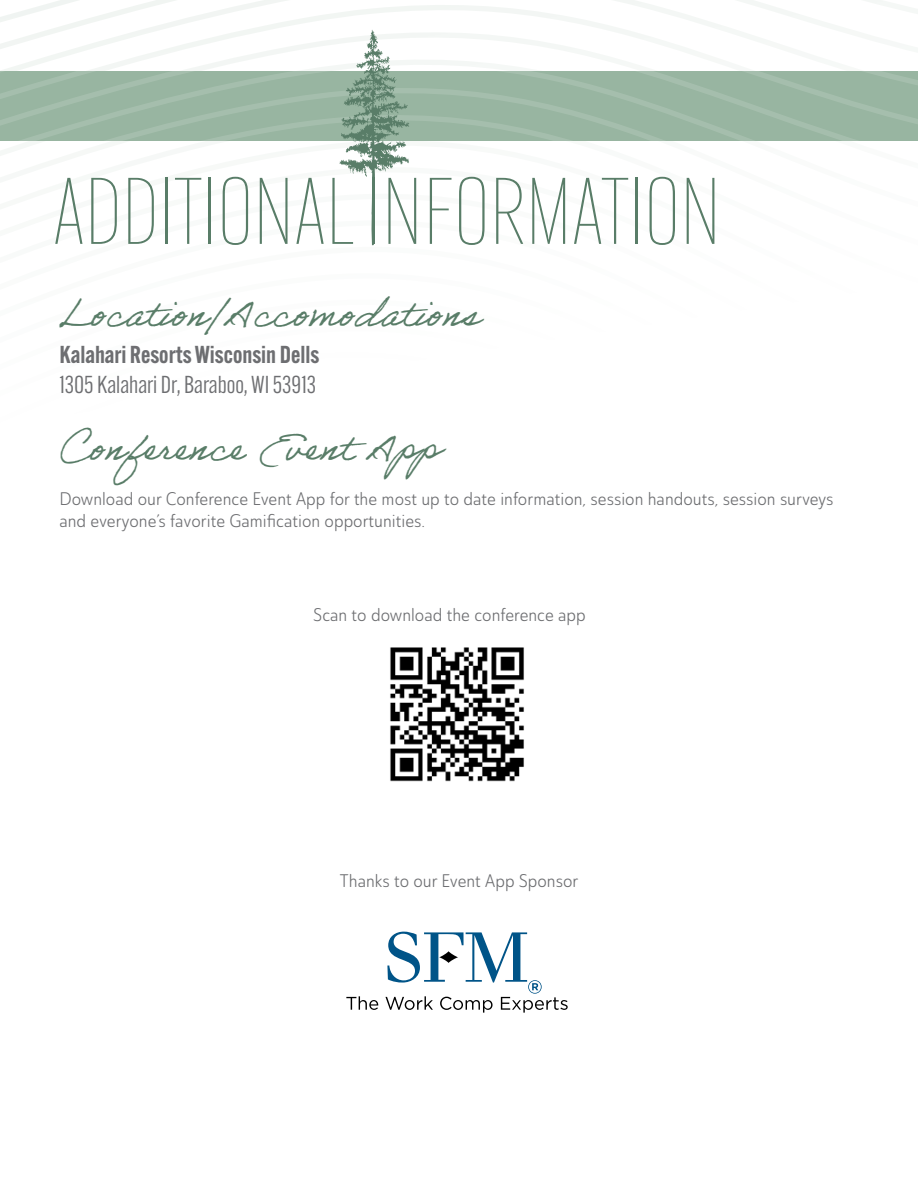
<style>
.page{position:relative;width:918px;height:1188px;background:#fff}
.page>*{position:absolute;margin:0;border:0;box-sizing:border-box;transform-origin:0 0}
.t1{font:100 92.25px "Alternate Gothic ATF";color:#597d68}
.t2{font:38.1px "Adobe Handwriting Ernie";color:#597d68}
.t3{font:24px "Alternate Gothic ATF";color:#6d6e71}
.t4{font:600 24px "Alternate Gothic ATF";color:#6d6e71}
.t5{font:18px/22.5px "Ainslie Sans Con Boo";color:#6d6e71}
</style>
<div class="page">
<svg style="left:0;top:0;width:918px;height:246px"></svg>
<svg style="left:346px;top:996px;width:32px;height:14px"></svg>
<svg style="left:385px;top:932px;width:183px;height:81px"></svg>
<img style="left:390px;top:647px;width:134px;height:135px">
<h1 class="t1" style="left:53px;top:158px;width:670px">ADDITIONAL INFORMATION</h1>
<h2 class="t2" style="left:59px;top:290px;width:421px">Location/Accomodations</h2>
<h3 class="t4" style="left:59px;top:339px;width:262px">Kalahari Resorts Wisconsin Dells</h3>
<h3 class="t3" style="left:59px;top:370px;width:258px">1305 Kalahari Dr, Baraboo, WI 53913</h3>
<h2 class="t2" style="left:59px;top:424px;width:401px">Conference Event App</h2>
<p class="t5" style="left:59px;top:487px;width:776px">Download our Conference Event App for the most up to date information, session handouts, session surveys and everyone’s favorite Gamification opportunities.</p>
<p class="t5" style="left:313px;top:603px;width:274px">Scan to download the conference app</p>
<p class="t5" style="left:340px;top:869px;width:240px">Thanks to our Event App Sponsor</p>
</div>
